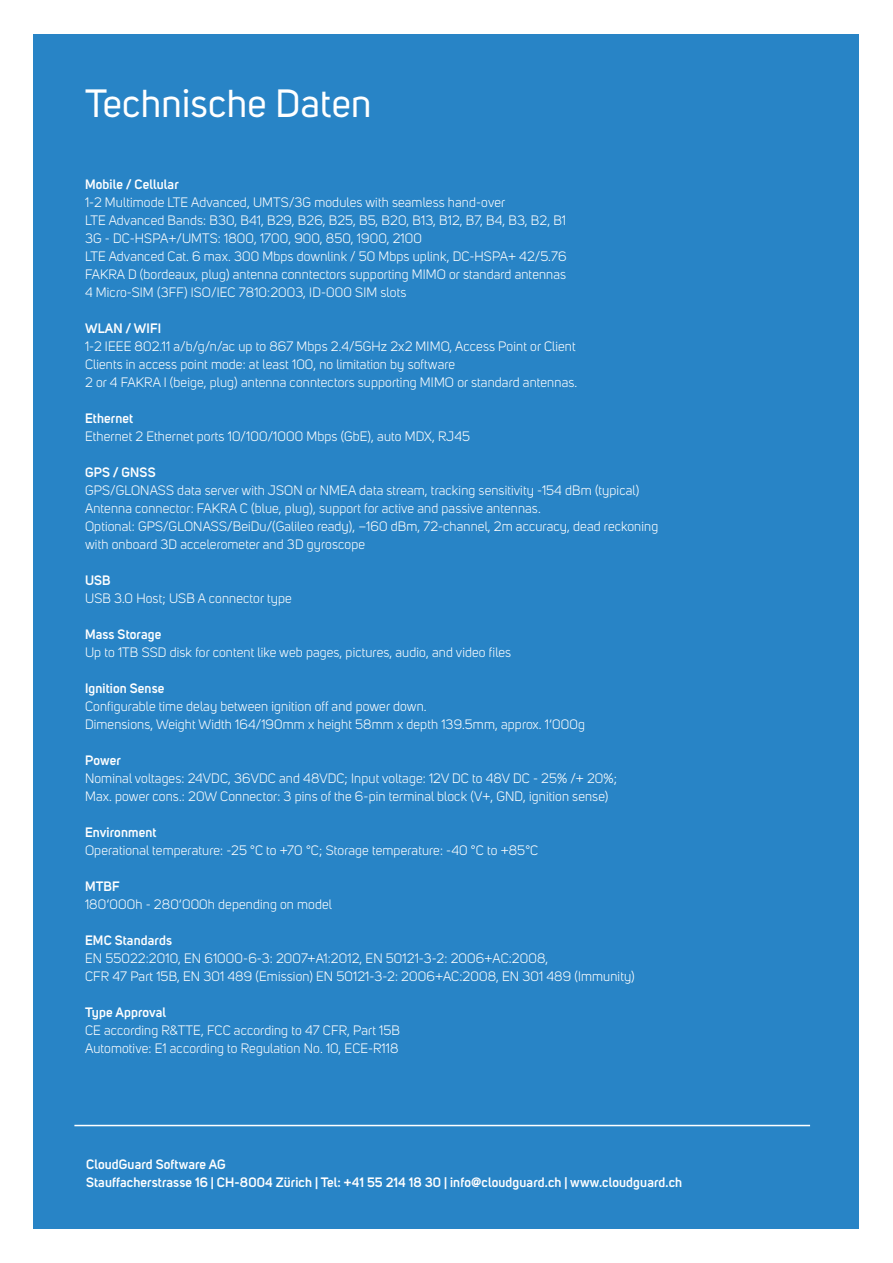
<style>
.page{position:relative;width:893px;height:1263px;background:#fff}
.page>*{position:absolute;margin:0;border:0;box-sizing:border-box;transform-origin:0 0}
.t1{font:39px "Uni Sans";letter-spacing:.01em;color:#fff}
.t2{font:13.5px/18px "Uni Sans";letter-spacing:.01em;color:#fff}
.t3{font:600 13.5px/18px "Uni Sans";letter-spacing:.01em;color:#fff}
</style>
<div class="page">
<div style="left:33px;top:35px;width:826px;height:1194px;background:#2884c6"></div>
<hr style="left:74px;top:1125px;width:736px;height:1px;background:#fff">
<h1 class="t1" style="left:85px;top:81px;width:288px">Technische Daten</h1>
<p class="t3" style="left:85px;top:176px;width:95px">Mobile / Cellular</p>
<p class="t2" style="left:85px;top:194px;width:483px">1-2 Multimode LTE Advanced, UMTS/3G modules with seamless hand-over<br>LTE Advanced Bands: B30, B41, B29, B26, B25, B5, B20, B13, B12, B7, B4, B3, B2, B1<br>3G - DC-HSPA+/UMTS: 1800, 1700, 900, 850, 1900, 2100<br>LTE Advanced Cat. 6 max. 300 Mbps downlink / 50 Mbps uplink, DC-HSPA+ 42/5.76<br>FAKRA D (bordeaux, plug) antenna conntectors supporting MIMO or standard antennas 4 Micro-SIM (3FF) ISO/IEC 7810:2003, ID-000 SIM slots</p>
<p class="t3" style="left:85px;top:320px;width:78px">WLAN / WIFI</p>
<p class="t2" style="left:85px;top:338px;width:494px">1-2 IEEE 802.11 a/b/g/n/ac up to 867 Mbps 2.4/5GHz 2x2 MIMO, Access Point or Client<br>Clients in access point mode: at least 100, no limitation by software<br>2 or 4 FAKRA I (beige, plug) antenna conntectors supporting MIMO or standard antennas.</p>
<p class="t3" style="left:85px;top:410px;width:50px">Ethernet</p>
<p class="t2" style="left:85px;top:428px;width:386px">Ethernet 2 Ethernet ports 10/100/1000 Mbps (GbE), auto MDX, RJ45</p>
<p class="t3" style="left:85px;top:464px;width:72px">GPS / GNSS</p>
<p class="t2" style="left:85px;top:482px;width:575px">GPS/GLONASS data server with JSON or NMEA data stream, tracking sensitivity -154 dBm (typical)<br>Antenna connector: FAKRA C (blue, plug), support for active and passive antennas.<br>Optional: GPS/GLONASS/BeiDu/(Galileo ready), –160 dBm, 72-channel, 2m accuracy, dead reckoning with onboard 3D accelerometer and 3D gyroscope</p>
<p class="t3" style="left:85px;top:572px;width:27px">USB</p>
<p class="t2" style="left:85px;top:590px;width:208px">USB 3.0 Host; USB A connector type</p>
<p class="t3" style="left:85px;top:626px;width:78px">Mass Storage</p>
<p class="t2" style="left:85px;top:644px;width:428px">Up to 1TB SSD disk for content like web pages, pictures, audio, and video files</p>
<p class="t3" style="left:85px;top:680px;width:81px">Ignition Sense</p>
<p class="t2" style="left:85px;top:698px;width:501px">Configurable time delay between ignition off and power down.<br>Dimensions, Weight Width 164/190mm x height 58mm x depth 139.5mm, approx. 1‘000g</p>
<p class="t3" style="left:85px;top:752px;width:37px">Power</p>
<p class="t2" style="left:85px;top:770px;width:534px">Nominal voltages: 24VDC, 36VDC and 48VDC; Input voltage: 12V DC to 48V DC - 25% /+ 20%;<br>Max. power cons.: 20W Connector: 3 pins of the 6-pin terminal block (V+, GND, ignition sense)</p>
<p class="t3" style="left:85px;top:824px;width:73px">Environment</p>
<p class="t2" style="left:85px;top:842px;width:455px">Operational temperature: -25 °C to +70 °C; Storage temperature: -40 °C to +85°C</p>
<p class="t3" style="left:85px;top:878px;width:36px">MTBF</p>
<p class="t2" style="left:85px;top:896px;width:248px">180‘000h - 280‘000h depending on model</p>
<p class="t3" style="left:85px;top:932px;width:88px">EMC Standards</p>
<p class="t2" style="left:85px;top:950px;width:551px">EN 55022:2010, EN 61000-6-3: 2007+A1:2012, EN 50121-3-2: 2006+AC:2008,<br>CFR 47 Part 15B, EN 301 489 (Emission) EN 50121-3-2: 2006+AC:2008, EN 301 489 (Immunity)</p>
<p class="t3" style="left:85px;top:1004px;width:83px">Type Approval</p>
<p class="t2" style="left:85px;top:1022px;width:316px">CE according R&amp;TTE, FCC according to 47 CFR, Part 15B<br>Automotive: E1 according to Regulation No. 10, ECE-R118</p>
<p class="t3" style="left:86px;top:1155px;width:598px">CloudGuard Software AG<br>Stauffacherstrasse 16 | CH-8004 Zürich | Tel: +41 55 214 18 30 | info@cloudguard.ch | www.cloudguard.ch</p>
</div>
